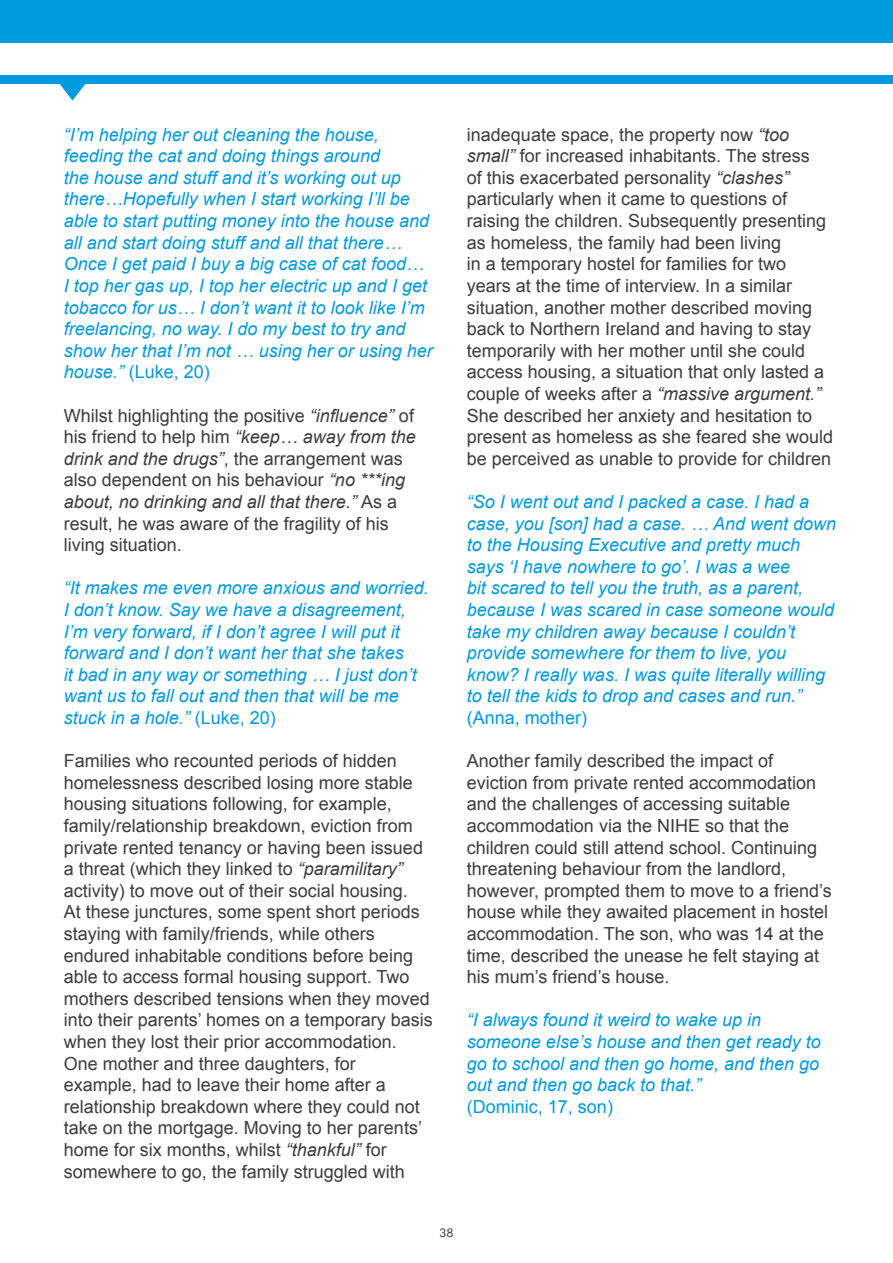
<style>
.page{position:relative;width:893px;height:1263px;background:#fff}
.page>*{position:absolute;margin:0;border:0;box-sizing:border-box;transform-origin:0 0}
.t1{font:18px/21.6px "Arial";color:#3c3c3b}
.t2{font:italic 18px/21.6px "Arial";color:#009adf}
.t3{font:18px "Arial";color:#009adf}
.t4{font:12px "Futura BT";color:#3c3c3b}
.s1{font-style:normal}
.s2{font-style:italic}
</style>
<div class="page">
<div style="left:0;top:0;width:893px;height:42px;background:#009adf"></div>
<div style="left:0;top:75px;width:893px;height:8px;background:#009adf"></div>
<svg style="left:58px;top:83px;width:29px;height:18px"></svg>
<p class="t2" style="left:64px;top:124px;width:371px">“I’m helping her out cleaning the house, feeding the cat and doing things around<br>the house and stuff and it’s working out up there…Hopefully when I start working I’ll be able to start putting money into the house and all and start doing stuff and all that there… Once I get paid I buy a big case of cat food… I top her gas up, I top her electric up and I get tobacco for us… I don’t want it to look like I’m freelancing, no way. I do my best to try and show her that I’m not … using her or using her house.” <span class="s1">(Luke, 20)</span></p>
<p class="t1" style="left:64px;top:405px;width:354px">Whilst highlighting the positive <span class="s2">“influence”</span> of his friend to help him <span class="s2">“keep… away from the drink and the drugs”</span>, the arrangement was also dependent on his behaviour <span class="s2">“no ***ing about, no drinking and all that there.”</span> As a result, he was aware of the fragility of his living situation.</p>
<p class="t2" style="left:64px;top:577px;width:367px">“It makes me even more anxious and worried.<br>I don’t know. Say we have a disagreement, I’m very forward, if I don’t agree I will put it forward and I don’t want her that she takes<br>it bad in any way or something … I just don’t want us to fall out and then that will be me stuck in a hole.” <span class="s1">(Luke, 20)</span></p>
<p class="t1" style="left:64px;top:750px;width:371px">Families who recounted periods of hidden homelessness described losing more stable housing situations following, for example, family/relationship breakdown, eviction from private rented tenancy or having been issued a threat (which they linked to <span class="s2">“paramilitary” </span>activity) to move out of their social housing.<br>At these junctures, some spent short periods staying with family/friends, while others endured inhabitable conditions before being able to access formal housing support. Two mothers described tensions when they moved into their parents’ homes on a temporary basis when they lost their prior accommodation.<br>One mother and three daughters, for example, had to leave their home after a relationship breakdown where they could not take on the mortgage. Moving to her parents’ home for six months, whilst <span class="s2">“thankful”</span> for somewhere to go, the family struggled with</p>
<p class="t1" style="left:467px;top:124px;width:368px">inadequate space, the property now <span class="s2">“too small”</span> for increased inhabitants. The stress<br>of this exacerbated personality <span class="s2">“clashes” </span>particularly when it came to questions of raising the children. Subsequently presenting as homeless, the family had been living<br>in a temporary hostel for families for two years at the time of interview. In a similar situation, another mother described moving back to Northern Ireland and having to stay temporarily with her mother until she could access housing, a situation that only lasted a couple of weeks after a <span class="s2">“massive argument.” </span>She described her anxiety and hesitation to present as homeless as she feared she would be perceived as unable to provide for children</p>
<p class="t2" style="left:467px;top:491px;width:371px">“So I went out and I packed a case. I had a case, you [son] had a case. … And went down to the Housing Executive and pretty much says ‘I have nowhere to go’. I was a wee<br>bit scared to tell you the truth, as a parent, because I was scared in case someone would take my children away because I couldn’t provide somewhere for them to live, you know? I really was. I was quite literally willing to tell the kids to drop and cases and run.”</p>
<p class="t3" style="left:467px;top:706px;width:122px">(Anna, mother)</p>
<p class="t1" style="left:467px;top:750px;width:366px">Another family described the impact of eviction from private rented accommodation and the challenges of accessing suitable accommodation via the NIHE so that the children could still attend school. Continuing threatening behaviour from the landlord, however, prompted them to move to a friend’s house while they awaited placement in hostel accommodation. The son, who was 14 at the time, described the unease he felt staying at his mum’s friend’s house.</p>
<p class="t2" style="left:467px;top:1009px;width:355px">“I always found it weird to wake up in someone else’s house and then get ready to go to school and then go home, and then go out and then go back to that.”</p>
<p class="t3" style="left:467px;top:1095px;width:148px">(Dominic, 17, son)</p>
<p class="t4" style="left:439px;top:1225px;width:16px">38</p>
</div>
